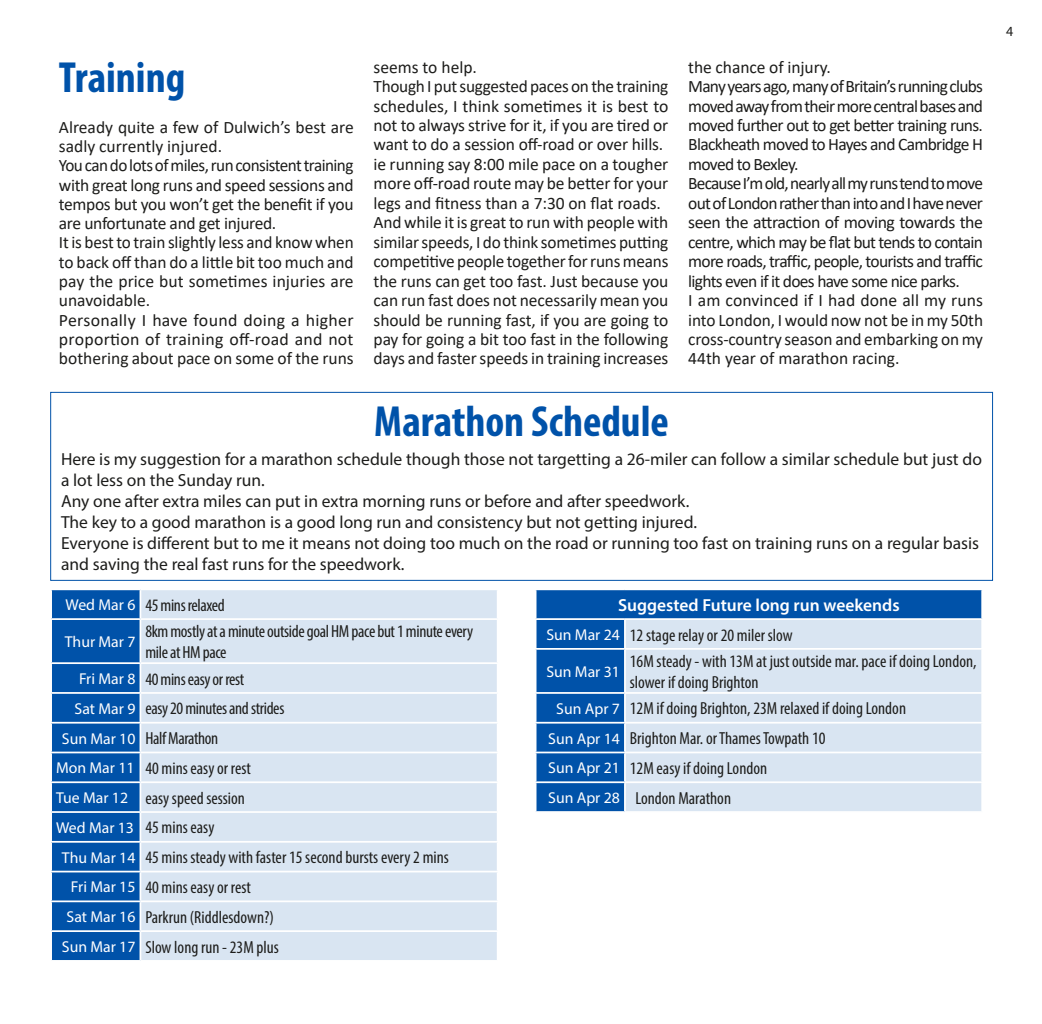
<style>
.page{position:relative;width:1042px;height:1024px;background:#fff}
.page>*{position:absolute;margin:0;border:0;box-sizing:border-box;transform-origin:0 0}
.t1{font:700 condensed 43.75px "Myriad Pro";color:#0052a9}
.t2{font:17.5px/19.4px "Calibri";letter-spacing:-.01em;color:#1d1d1b}
.t3{font:17.5px/19.4px "Calibri";letter-spacing:-.04em;color:#1d1d1b}
.t4{font:17.5px/21px "Myriad Pro";color:#1d1d1b}
.t5{font:condensed 17.5px/29.8px "Myriad Pro";color:#1d1d1b}
.t6{font:condensed 17.5px/21px "Myriad Pro";letter-spacing:-.02em;color:#1d1d1b}
.t7{font:600 17.5px/29.8px "Myriad Pro";color:#fff}
.t8{font:15.75px "Myriad Pro";color:#fff}
.t9{font:14px "Myriad Pro";color:#1d1d1b}
.s1{font-stretch:normal;font-size:15.75px;color:#fff}
.s2{font-weight:400;font-size:15.75px}
.s3{font-weight:400;font-stretch:condensed;color:#1d1d1b}
</style>
<div class="page">
<div style="left:50px;top:392px;width:943px;height:189px;border:1px solid #0052a9"></div>
<div style="left:141px;top:590px;width:356px;height:370px;background:#d9e5f2"></div>
<hr style="left:140px;top:618px;width:358px;height:2px;background:#fff">
<hr style="left:140px;top:662px;width:358px;height:2px;background:#fff">
<hr style="left:140px;top:692px;width:358px;height:2px;background:#fff">
<hr style="left:140px;top:722px;width:358px;height:1px;background:#fff">
<hr style="left:140px;top:751px;width:358px;height:2px;background:#fff">
<hr style="left:140px;top:781px;width:358px;height:2px;background:#fff">
<hr style="left:140px;top:811px;width:358px;height:2px;background:#fff">
<hr style="left:140px;top:841px;width:358px;height:1px;background:#fff">
<hr style="left:140px;top:870px;width:358px;height:2px;background:#fff">
<hr style="left:140px;top:900px;width:358px;height:2px;background:#fff">
<hr style="left:140px;top:930px;width:358px;height:2px;background:#fff">
<svg style="left:51px;top:589px;width:90px;height:371px;background:#1560b0"></svg>
<div style="left:536px;top:590px;width:445px;height:221px;background:#0052a9"></div>
<div style="left:626px;top:620px;width:355px;height:191px;background:#d9e5f2"></div>
<hr style="left:535px;top:618px;width:90px;height:2px;background:#fff">
<hr style="left:625px;top:618px;width:358px;height:2px;background:#fff">
<hr style="left:624px;top:620px;width:2px;height:28px;background:#fff">
<hr style="left:535px;top:648px;width:90px;height:2px;background:#fff">
<hr style="left:625px;top:648px;width:358px;height:2px;background:#fff">
<hr style="left:624px;top:650px;width:2px;height:42px;background:#fff">
<hr style="left:535px;top:692px;width:90px;height:2px;background:#fff">
<hr style="left:625px;top:692px;width:358px;height:2px;background:#fff">
<hr style="left:624px;top:694px;width:2px;height:28px;background:#fff">
<hr style="left:535px;top:722px;width:90px;height:1px;background:#fff">
<hr style="left:625px;top:722px;width:358px;height:1px;background:#fff">
<hr style="left:624px;top:723px;width:2px;height:28px;background:#fff">
<hr style="left:535px;top:751px;width:90px;height:2px;background:#fff">
<hr style="left:625px;top:751px;width:358px;height:2px;background:#fff">
<hr style="left:624px;top:753px;width:2px;height:28px;background:#fff">
<hr style="left:535px;top:781px;width:90px;height:2px;background:#fff">
<hr style="left:625px;top:781px;width:358px;height:2px;background:#fff">
<hr style="left:624px;top:783px;width:2px;height:28px;background:#fff">
<h1 class="t1" style="left:59px;top:50px;width:128px">Training</h1>
<p class="t2" style="left:59px;top:117px;width:296px">Already quite a few of Dulwich’s best are sadly currently injured.<br>You can do lots of miles, run consistent training with great long runs and speed sessions and tempos but you won’t get the benefit if you are unfortunate and get injured.<br>It is best to train slightly less and know when to back off than do a little bit too much and pay the price but sometimes injuries are unavoidable.<br>Personally I have found doing a higher proportion of training off-road and not bothering about pace on some of the runs</p>
<p class="t2" style="left:373px;top:57px;width:296px">seems to help.<br>Though I put suggested paces on the training schedules, I think sometimes it is best to not to always strive for it, if you are tired or want to do a session off-road or over hills. ie running say 8:00 mile pace on a tougher more off-road route may be better for your legs and fitness than a 7:30 on flat roads.<br>And while it is great to run with people with similar speeds, I do think sometimes putting competitive people together for runs means the runs can get too fast. Just because you can run fast does not necessarily mean you should be running fast, if you are going to pay for going a bit too fast in the following days and faster speeds in training increases</p>
<p class="t3" style="left:688px;top:57px;width:296px">the chance of injury.<br>Many years ago, many of Britain’s running clubs moved away from their more central bases and moved further out to get better training runs.<br>Blackheath moved to Hayes and Cambridge H moved to Bexley.<br>Because I’m old, nearly all my runs tend to move out of London rather than into and I have never seen the attraction of moving towards the centre, which may be flat but tends to contain more roads, traffic, people, tourists and traffic lights even if it does have some nice parks.<br>I am convinced if I had done all my runs into London, I would now not be in my 50th cross-country season and embarking on my 44th year of marathon racing.</p>
<h1 class="t1" style="left:374px;top:393px;width:296px">Marathon Schedule</h1>
<p class="t4" style="left:61px;top:448px;width:922px">Here is my suggestion for a marathon schedule though those not targetting a 26-miler can follow a similar schedule but just do a lot less on the Sunday run.<br>Any one after extra miles can put in extra morning runs or before and after speedwork.<br>The key to a good marathon is a good long run and consistency but not getting injured.<br>Everyone is different but to me it means not doing too much on the road or running too fast on training runs on a regular basis and saving the real fast runs for the speedwork.</p>
<p class="t6" style="left:66px;top:594px;width:161px"><span class="s1">Wed Mar 6</span> 45 mins relaxed</p>
<p class="t8" style="left:65px;top:632px;width:72px">Thur Mar 7</p>
<p class="t6" style="left:145px;top:620px;width:329px">8km mostly at a minute outside goal HM pace but 1 minute every mile at HM pace</p>
<p class="t6" style="left:79px;top:668px;width:167px"><span class="s1">Fri Mar 8</span> 40 mins easy or rest</p>
<p class="t6" style="left:75px;top:698px;width:211px"><span class="s1">Sat Mar 9</span> easy 20 minutes and strides</p>
<p class="t6" style="left:62px;top:727px;width:158px"><span class="s1">Sun Mar 10</span> Half Marathon</p>
<p class="t5" style="left:56px;top:753px;width:196px"><span class="s1">Mon Mar 11</span> 40 mins easy or rest</p>
<p class="t5" style="left:56px;top:783px;width:190px"><span class="s1">Tue Mar 12</span> easy speed session</p>
<p class="t5" style="left:56px;top:812px;width:160px"><span class="s1">Wed Mar 13</span> 45 mins easy</p>
<p class="t5" style="left:62px;top:842px;width:388px"><span class="s1">Thu Mar 14</span> 45 mins steady with faster 15 second bursts every 2 mins</p>
<p class="t5" style="left:71px;top:872px;width:181px"><span class="s1">Fri Mar 15</span> 40 mins easy or rest</p>
<p class="t5" style="left:67px;top:902px;width:209px"><span class="s1">Sat Mar 16</span> Parkrun (Riddlesdown?)</p>
<p class="t5" style="left:62px;top:931px;width:218px"><span class="s1">Sun Mar 17</span> Slow long run - 23M plus</p>
<p class="t7" style="left:546px;top:589px;width:355px;text-indent:72px">Suggested Future long run weekends<br><span class="s2">Sun Mar 24</span> <span class="s3">12 stage relay or 20 miler slow</span></p>
<p class="t8" style="left:546px;top:662px;width:75px">Sun Mar 31</p>
<p class="t5" style="left:630px;top:650px;width:348px;line-height:21px">16M steady - with 13M at just outside mar. pace if doing London, slower if doing Brighton</p>
<p class="t5" style="left:548px;top:693px;width:359px;text-indent:8px"><span class="s1">Sun Apr 7</span> 12M if doing Brighton, 23M relaxed if doing London <span class="s1">Sun Apr 14</span> Brighton Mar. or Thames Towpath 10<br><span class="s1">Sun Apr 21</span> 12M easy if doing London<br><span class="s1">Sun Apr 28</span> London Marathon</p>
<p class="t9" style="left:1006px;top:23px;width:9px">4</p>
</div>
